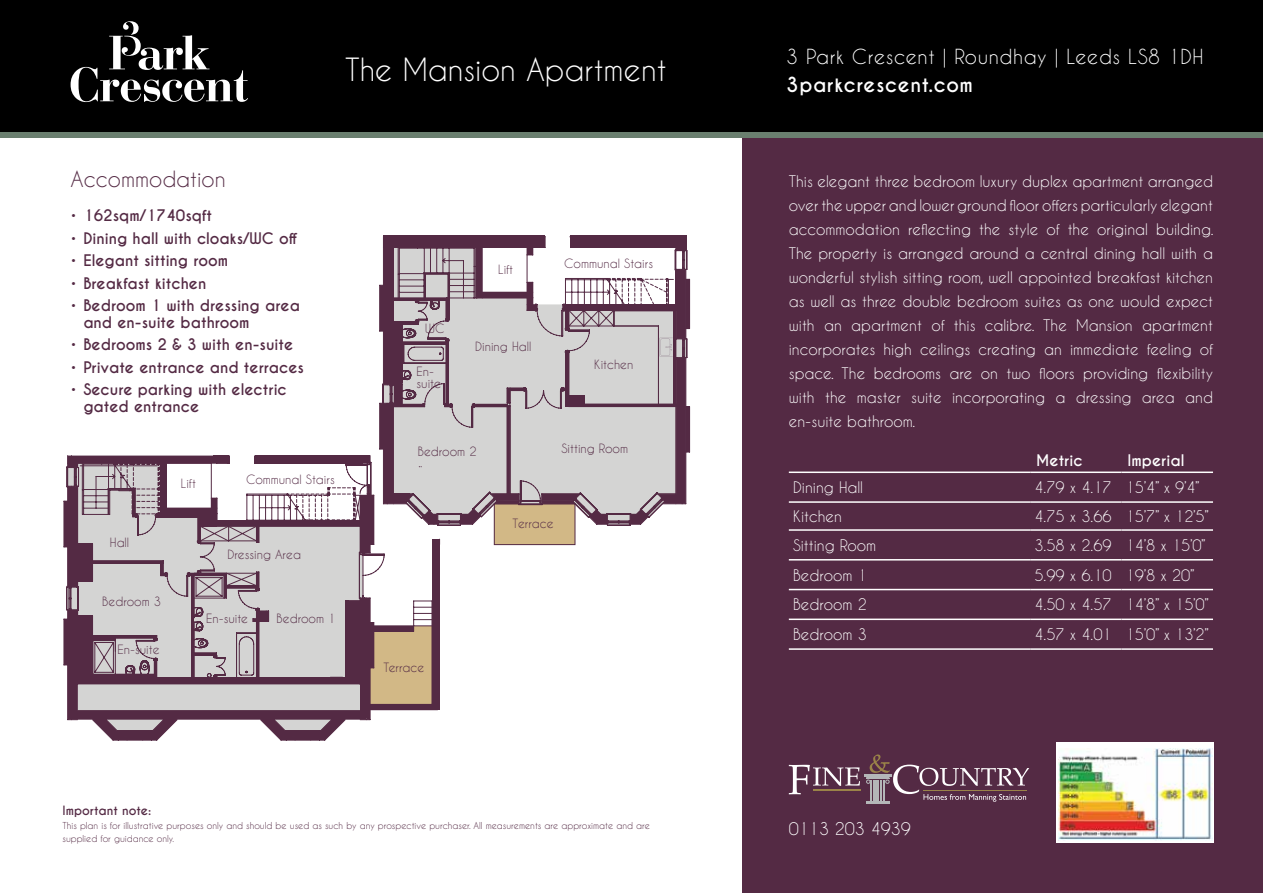
<style>
.page{position:relative;width:1263px;height:893px;background:#fff}
.page>*{position:absolute;margin:0;border:0;box-sizing:border-box;transform-origin:0 0}
.t1{font:30px "Caviar Dreams";color:#fff}
.t2{font:21px "Caviar Dreams";color:#542a44}
.t3{font:19.5px "Caviar Dreams";letter-spacing:.03em;color:#fff}
.t4{font:700 19.5px "Caviar Dreams";letter-spacing:.03em;color:#fff}
.t5{font:16.5px "Caviar Dreams";color:#fff}
.t6{font:15px/24px "Caviar Dreams";color:#fff;text-align:justify}
.t7{font:700 15px/16.5px "Caviar Dreams";color:#542a44}
.t8{font:700 15px "Caviar Dreams";color:#fff}
.t9{font:12px/12px "Caviar Dreams";color:#542a44}
.t10{font:700 12px "Caviar Dreams";color:#542a44}
.t11{font:9px/13.5px "Caviar Dreams";color:#542a44}
</style>
<div class="page">
<div style="left:743px;top:69px;width:520px;height:824px;background:#542a44"></div>
<svg style="left:64px;top:236px;width:626px;height:505px"></svg>
<div style="left:383px;top:236px;width:162px;height:12px;background:#542a44"></div>
<div style="left:0;top:0;width:1263px;height:137px;background:#000"></div>
<svg style="left:71px;top:21px;width:177px;height:81px"></svg>
<div style="left:0;top:132px;width:1263px;height:5px;background:#6a7f6f"></div>
<hr style="left:789px;top:648px;width:241px;height:2px;background:#fff">
<hr style="left:1030px;top:648px;width:91px;height:2px;background:#fff">
<hr style="left:1121px;top:648px;width:92px;height:2px;background:#fff">
<hr style="left:789px;top:529px;width:241px;height:2px;background:#fff">
<hr style="left:1030px;top:529px;width:91px;height:2px;background:#fff">
<hr style="left:1121px;top:529px;width:92px;height:2px;background:#fff">
<hr style="left:789px;top:559px;width:241px;height:1px;background:#fff">
<hr style="left:1030px;top:559px;width:91px;height:1px;background:#fff">
<hr style="left:1121px;top:559px;width:92px;height:1px;background:#fff">
<hr style="left:789px;top:589px;width:241px;height:1px;background:#fff">
<hr style="left:1030px;top:589px;width:91px;height:1px;background:#fff">
<hr style="left:1121px;top:589px;width:92px;height:1px;background:#fff">
<hr style="left:789px;top:619px;width:241px;height:1px;background:#fff">
<hr style="left:1030px;top:619px;width:91px;height:1px;background:#fff">
<hr style="left:1121px;top:619px;width:92px;height:1px;background:#fff">
<hr style="left:789px;top:472px;width:241px;height:1px;background:#fff">
<hr style="left:1030px;top:472px;width:91px;height:1px;background:#fff">
<hr style="left:1121px;top:472px;width:92px;height:1px;background:#fff">
<hr style="left:789px;top:501px;width:241px;height:2px;background:#fff">
<hr style="left:1030px;top:501px;width:91px;height:2px;background:#fff">
<hr style="left:1121px;top:501px;width:92px;height:2px;background:#fff">
<div style="left:1056px;top:742px;width:157px;height:101px;background:#fff"></div>
<img style="left:1059px;top:748px;width:153px;height:92px">
<hr style="left:866px;top:802px;width:23px;height:2px;background:#b4b6b8">
<svg style="left:789px;top:754px;width:240px;height:48px"></svg>
<h1 class="t1" style="left:345px;top:51px;width:323px">The Mansion Apartment</h1>
<h2 class="t2" style="left:71px;top:167px;width:157px">Accommodation</h2>
<p class="t7" style="left:71px;top:208px;width:143px">• 162sqm/1740sqft</p>
<p class="t7" style="left:71px;top:230px;width:228px">• Dining hall with cloaks/WC off</p>
<p class="t7" style="left:71px;top:253px;width:159px">• Elegant sitting room</p>
<p class="t7" style="left:71px;top:275px;width:137px">• Breakfast kitchen</p>
<p class="t7" style="left:83px;top:298px;width:218px;text-indent:-13px">• Bedroom 1 with dressing area and en-suite bathroom</p>
<p class="t7" style="left:71px;top:337px;width:224px">• Bedrooms 2 &amp; 3 with en-suite</p>
<p class="t7" style="left:71px;top:359px;width:235px">• Private entrance and terraces</p>
<p class="t7" style="left:83px;top:382px;width:205px;text-indent:-13px">• Secure parking with electric gated entrance</p>
<p class="t9" style="left:110px;top:536px;width:21px">Hall</p>
<p class="t9" style="left:102px;top:596px;width:61px">Bedroom 3</p>
<p class="t9" style="left:118px;top:643px;width:43px">En-suite</p>
<p class="t9" style="left:181px;top:477px;width:17px">Lift</p>
<p class="t9" style="left:246px;top:473px;width:90px">Communal Stairs</p>
<p class="t9" style="left:227px;top:548px;width:75px">Dressing Area</p>
<p class="t9" style="left:206px;top:612px;width:43px">En-suite</p>
<p class="t9" style="left:277px;top:613px;width:61px">Bedroom 1</p>
<p class="t9" style="left:425px;top:322px;width:21px">WC</p>
<p class="t9" style="left:416px;top:366px;width:26px">En&shy;suite</p>
<p class="t9" style="left:498px;top:263px;width:17px">Lift</p>
<p class="t9" style="left:475px;top:340px;width:58px">Dining Hall</p>
<p class="t9" style="left:564px;top:257px;width:90px">Communal Stairs</p>
<p class="t9" style="left:594px;top:359px;width:41px">Kitchen</p>
<p class="t9" style="left:418px;top:445px;width:61px">Bedroom 2</p>
<p class="t9" style="left:561px;top:442px;width:68px">Sitting Room</p>
<p class="t9" style="left:383px;top:662px;width:43px">Terrace</p>
<p class="t9" style="left:513px;top:517px;width:43px">Terrace</p>
<p class="t10" style="left:63px;top:803px;width:90px">Important note:</p>
<p class="t11" style="left:63px;top:818px;width:589px">This plan is for illustrative purposes only and should be used as such by any prospective purchaser. All measurements are approximate and are supplied for guidance only.</p>
<h3 class="t3" style="left:786px;top:45px;width:419px">3 Park Crescent | Roundhay | Leeds LS8 1DH</h3>
<h3 class="t4" style="left:786px;top:73px;width:188px">3parkcrescent.com</h3>
<p class="t6" style="left:789px;top:169px;width:426px">This elegant three bedroom luxury duplex apartment arranged over the upper and lower ground floor offers particularly elegant accommodation reflecting the style of the original building.<br>The property is arranged around a central dining hall with a wonderful stylish sitting room, well appointed breakfast kitchen as well as three double bedroom suites as one would expect with an apartment of this calibre. The Mansion apartment incorporates high ceilings creating an immediate feeling of space. The bedrooms are on two floors providing flexibility with the master suite incorporating a dressing area and en-suite bathroom.</p>
<p class="t8" style="left:1036px;top:452px;width:48px">Metric</p>
<p class="t8" style="left:1127px;top:452px;width:58px">Imperial</p>
<p class="t6" style="left:793px;top:475px;width:72px">Dining Hall</p>
<p class="t6" style="left:1034px;top:475px;width:167px">4.79 x 4.17 15’4” x 9’4”</p>
<p class="t6" style="left:793px;top:504px;width:50px">Kitchen</p>
<p class="t6" style="left:1034px;top:504px;width:176px">4.75 x 3.66 15’7” x 12’5”</p>
<p class="t6" style="left:793px;top:533px;width:85px">Sitting Room</p>
<p class="t6" style="left:1034px;top:533px;width:173px">3.58 x 2.69 14’8 x 15’0”</p>
<p class="t6" style="left:793px;top:563px;width:75px">Bedroom 1</p>
<p class="t6" style="left:1034px;top:563px;width:161px">5.99 x 6.10 19’8 x 20”</p>
<p class="t6" style="left:793px;top:592px;width:75px">Bedroom 2</p>
<p class="t6" style="left:1034px;top:592px;width:176px">4.50 x 4.57 14’8” x 15’0”</p>
<p class="t6" style="left:793px;top:622px;width:75px">Bedroom 3</p>
<p class="t6" style="left:1034px;top:622px;width:176px">4.57 x 4.01 15’0” x 13’2”</p>
<p class="t5" style="left:789px;top:819px;width:124px">0113 203 4939</p>
</div>
